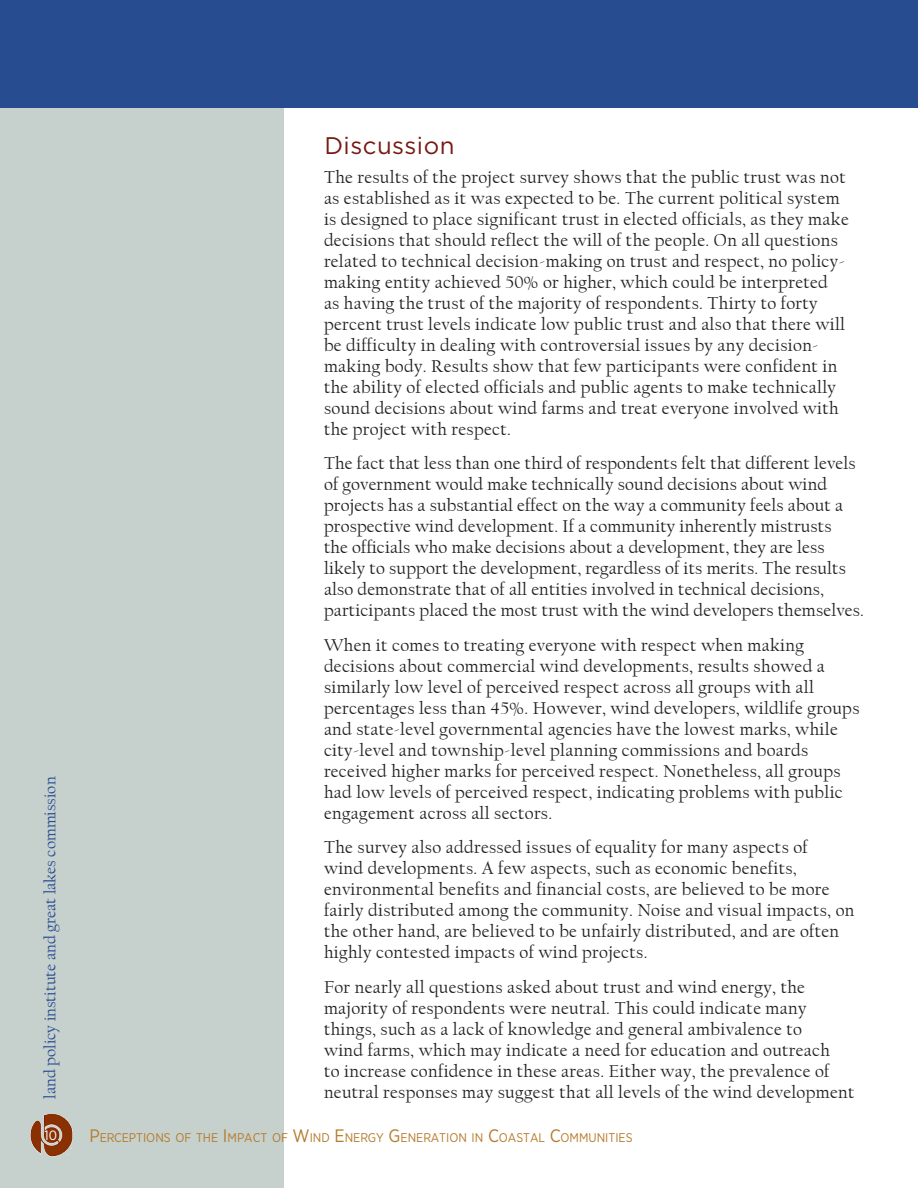
<style>
.page{position:relative;width:918px;height:1188px;background:#fff}
.page>*{position:absolute;margin:0;border:0;box-sizing:border-box;transform-origin:0 0}
.t1{font:24px "Gotham";letter-spacing:.02em;color:#761a13}
.t2{font:18px/21px "Californian FB";letter-spacing:.02em;color:#231f20}
.t3{font:16.5px "Californian FB";color:#274c90}
.t4{font:13.5px "Gotham Narrow";color:#fff}
.t5{font:12.6px "Gotham Narrow";color:#b67b2c}
.s1{font-size:18px}
</style>
<div class="page">
<div style="left:0;top:108px;width:284px;height:1080px;background:#c6d0cd"></div>
<img style="left:30px;top:1114px;width:43px;height:43px">
<div style="left:0;top:0;width:918px;height:108px;background:#274c90"></div>
<p class="t3" style="left:41px;top:1099px;width:323px;rotate:-90deg">land policy institute and great lakes commission</p>
<p class="t4" style="left:44px;top:1127px;width:14px">10</p>
<p class="t1" style="left:324px;top:130px;width:132px">Discussion</p>
<p class="t2" style="left:324px;top:167px;width:526px">The results of the project survey shows that the public trust was not as established as it was expected to be. The current political system is designed to place significant trust in elected officials, as they make decisions that should reflect the will of the people. On all questions related to technical decision-making on trust and respect, no policy&shy;making entity achieved 50% or higher, which could be interpreted<br>as having the trust of the majority of respondents. Thirty to forty percent trust levels indicate low public trust and also that there will be difficulty in dealing with controversial issues by any decision&shy;making body. Results show that few participants were confident in the ability of elected officials and public agents to make technically sound decisions about wind farms and treat everyone involved with the project with respect.</p>
<p class="t2" style="left:324px;top:453px;width:541px">The fact that less than one third of respondents felt that different levels of government would make technically sound decisions about wind projects has a substantial effect on the way a community feels about a prospective wind development. If a community inherently mistrusts<br>the officials who make decisions about a development, they are less likely to support the development, regardless of its merits. The results also demonstrate that of all entities involved in technical decisions, participants placed the most trust with the wind developers themselves.</p>
<p class="t2" style="left:324px;top:635px;width:537px">When it comes to treating everyone with respect when making decisions about commercial wind developments, results showed a similarly low level of perceived respect across all groups with all percentages less than 45%. However, wind developers, wildlife groups and state-level governmental agencies have the lowest marks, while city-level and township-level planning commissions and boards received higher marks for perceived respect. Nonetheless, all groups had low levels of perceived respect, indicating problems with public engagement across all sectors.</p>
<p class="t2" style="left:324px;top:837px;width:532px">The survey also addressed issues of equality for many aspects of<br>wind developments. A few aspects, such as economic benefits, environmental benefits and financial costs, are believed to be more fairly distributed among the community. Noise and visual impacts, on the other hand, are believed to be unfairly distributed, and are often highly contested impacts of wind projects.</p>
<p class="t2" style="left:324px;top:977px;width:532px">For nearly all questions asked about trust and wind energy, the majority of respondents were neutral. This could indicate many things, such as a lack of knowledge and general ambivalence to<br>wind farms, which may indicate a need for education and outreach<br>to increase confidence in these areas. Either way, the prevalence of neutral responses may suggest that all levels of the wind development</p>
<p class="t5" style="left:89px;top:1129px;width:545px"><span class="s1">P</span>ERCEPTIONS OF THE <span class="s1">I</span> MPACT OF <span class="s1">W</span>IND <span class="s1">E</span>NERGY <span class="s1">G</span> ENERATION IN <span class="s1">C</span>OASTAL <span class="s1">C</span>OMMUNITIES</p>
</div>
